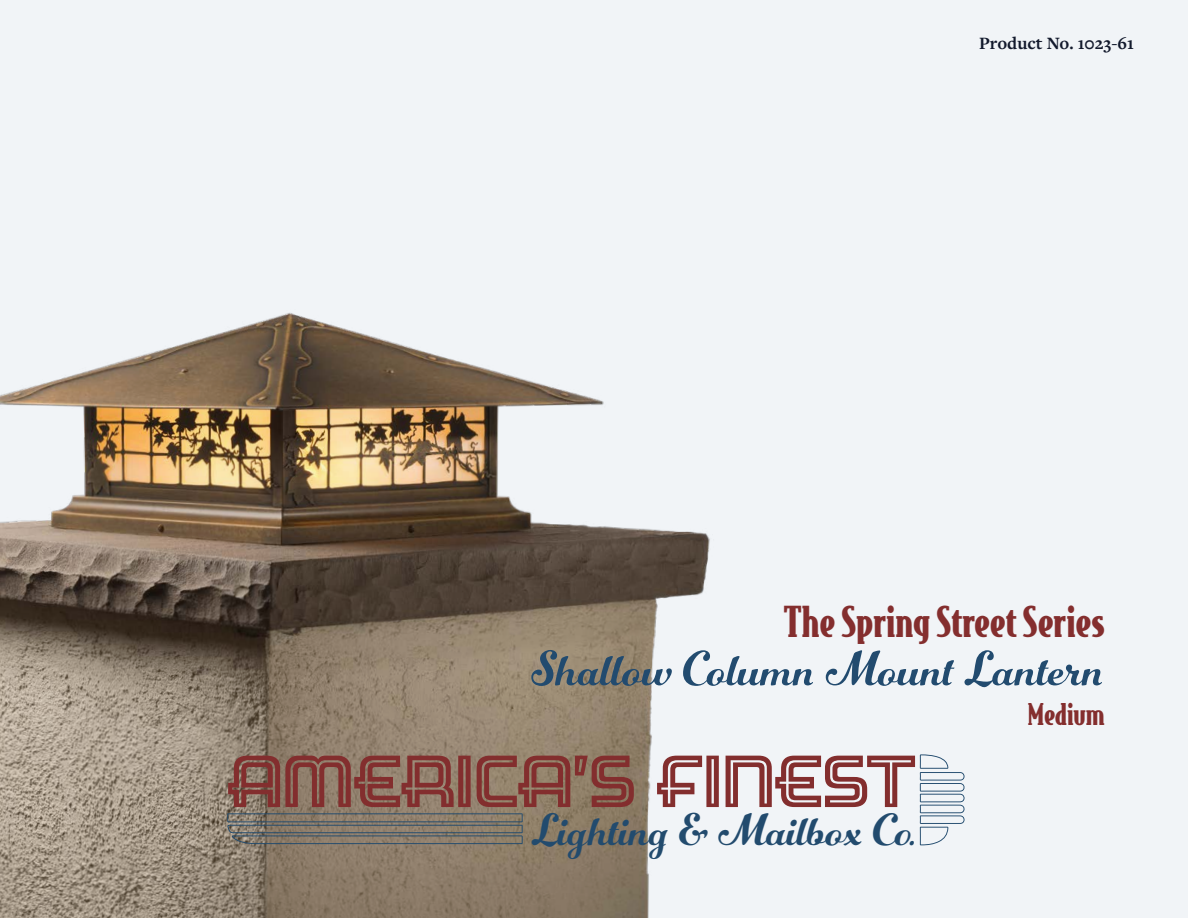
<style>
.page{position:relative;width:1188px;height:918px;background:#f1f4f7}
.page>*{position:absolute;margin:0;border:0;box-sizing:border-box;transform-origin:0 0}
.t1{font:70.8px "Hotel";letter-spacing:-.005em;color:#832e2e}
.t2{font:51px "Number Five Smooth";color:#224b6f}
.t3{font:46.95px "Number Five Smooth";color:#224b6e}
.t4{font:900 40.5px "Bodega Serif";color:#842e2e}
.t5{font:900 28.5px "Bodega Serif";color:#842e2e}
.t6{font:700 18px "Freight Text Pro";color:#131a2d}
</style>
<div class="page">
<img style="left:0;top:313px;width:710px;height:605px">
<svg style="left:227px;top:813px;width:296px;height:31px;background:#7a756c"></svg>
<svg style="left:920px;top:754px;width:45px;height:91px"></svg>
<p class="t6" style="left:979px;top:31px;width:156px">Product No. 1023-61</p>
<p class="t4" style="left:784px;top:595px;width:322px">The Spring Street Series</p>
<p class="t2" style="left:531px;top:638px;width:575px">Shallow Column Mount Lantern</p>
<h1 class="t1" style="left:227px;top:744px;width:691px">AMERICA’S FINEST</h1>
<p class="t3" style="left:532px;top:801px;width:386px">Lighting &amp; Mailbox Co.</p>
<p class="t5" style="left:1028px;top:695px;width:78px">Medium</p>
</div>
